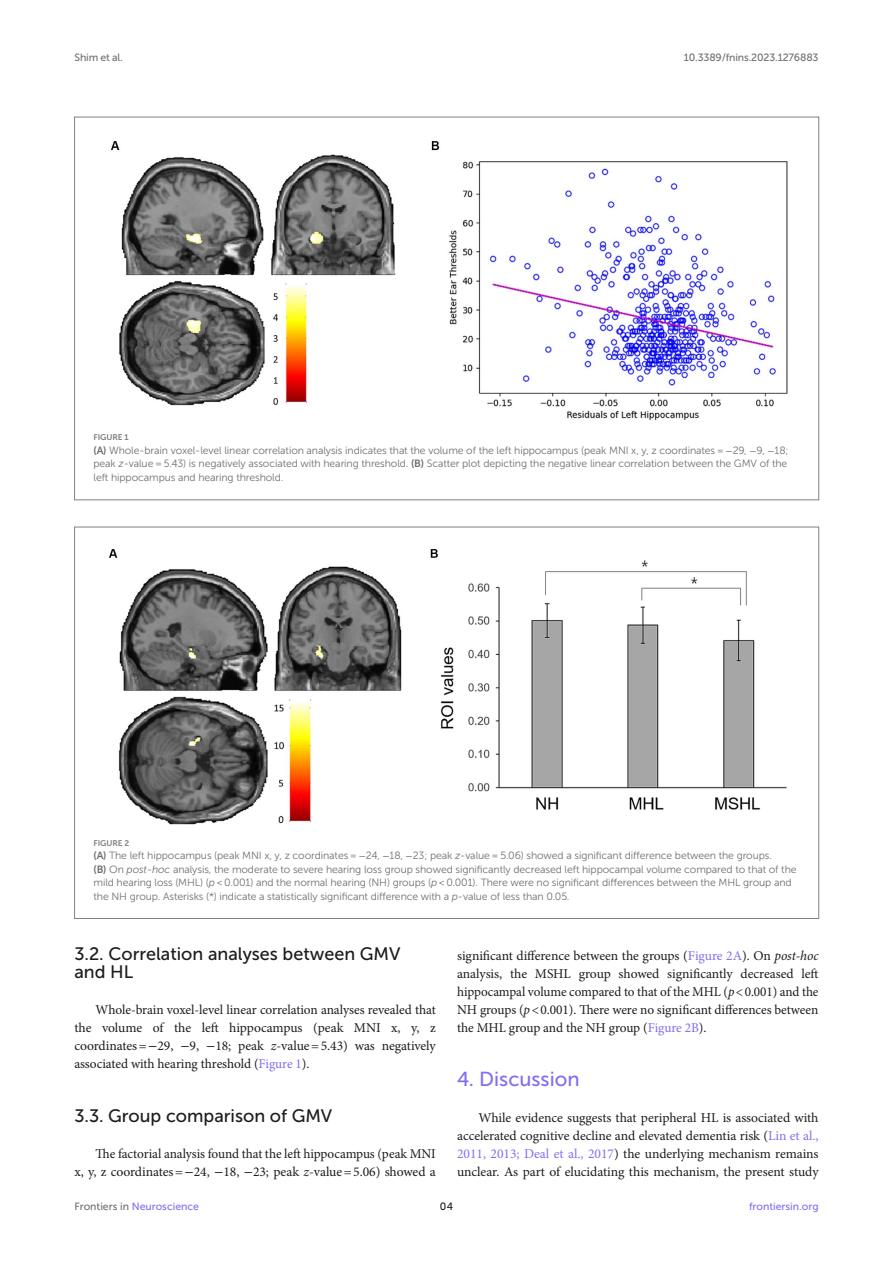
<style>
.page{position:relative;width:893px;height:1263px;background:#fff}
.page>*{position:absolute;margin:0;border:0;box-sizing:border-box;transform-origin:0 0}
.HEAD_1{font:20.25px "Museo Sans 500";color:#856df0}
.HEAD_2{font:18px/18px "Museo Sans 500";color:#1b1c1b}
.TEXT_FLUSH{font:13.5px/18px "Minion Pro";letter-spacing:-.005em;color:#1b1c1b;text-align:justify}
.FIG_LEG{font:10.5px/13.5px "Museo Sans 300";letter-spacing:-.01em;color:#706f70;text-align:justify}
.t1{font:10.5px "Museo Sans 500";color:#856df0}
.t2{font:10.5px "Museo Sans 500";letter-spacing:-.015em;color:#706f70}
.t3{font:10.5px "Museo Sans 500";color:#1b1c1b}
.FIG_HD{font:8.25px "Museo Sans 700";letter-spacing:-.01em;color:#7e7f7f}
.s1{font-family:"Museo Sans 700"}
.s2{font-family:"STIX General"}
.s3{font-style:italic}
.s4{color:#856df0}
.s5{color:#706f70}
</style>
<div class="page">
<img style="left:110px;top:141px;width:678px;height:279px">
<img style="left:109px;top:549px;width:678px;height:276px">
<p class="t2" style="left:74px;top:51px;width:50px">Shim et al.</p>
<p class="t2" style="left:684px;top:51px;width:136px">10.3389/fnins.2023.1276883</p>
<p class="FIG_HD" style="left:94px;top:433px;width:37px">FIGURE 1</p>
<p class="FIG_LEG" style="left:94px;top:444px;width:697px"><span class="s1">(A)</span> Whole-brain voxel-level linear correlation analysis indicates that the volume of the left hippocampus (peak MNI x, y, z coordinates = <span class="s2">−</span>29, <span class="s2">−</span>9, <span class="s2">−</span>18; peak <span class="s3">z</span>-value = 5.43) is negatively associated with hearing threshold. <span class="s1">(B)</span> Scatter plot depicting the negative linear correlation between the GMV of the left hippocampus and hearing threshold.</p>
<p class="FIG_HD" style="left:94px;top:838px;width:37px">FIGURE 2</p>
<p class="FIG_LEG" style="left:94px;top:849px;width:705px;text-align:left"><span class="s1">(A)</span> The left hippocampus (peak MNI x, y, z coordinates = <span class="s2">−</span>24, <span class="s2">−</span>18, <span class="s2">−</span>23; peak <span class="s3">z</span>-value = 5.06) showed a significant difference between the groups.<br><span class="s1">(B)</span> On <span class="s3">post-hoc</span> analysis, the moderate to severe hearing loss group showed significantly decreased left hippocampal volume compared to that of the mild hearing loss (MHL) (<span class="s3">p</span> &lt; 0.001) and the normal hearing (NH) groups (<span class="s3">p</span> &lt; 0.001). There were no significant differences between the MHL group and the NH group. Asterisks (*) indicate a statistically significant difference with a <span class="s3">p</span>-value of less than 0.05.</p>
<p class="HEAD_2" style="left:74px;top:945px;width:328px">3.2. Correlation analyses between GMV and HL</p>
<p class="TEXT_FLUSH" style="left:74px;top:1001px;width:363px;text-indent:21px">Whole-brain voxel-level linear correlation analyses revealed that the volume of the left hippocampus (peak MNI x, y, z coordinates=<span class="s2">−</span>29, <span class="s2">−</span>9, <span class="s2">−</span>18; peak <span class="s3">z</span>-value=5.43) was negatively associated with hearing threshold (<span class="s4">Figure 1</span>).</p>
<p class="HEAD_2" style="left:74px;top:1107px;width:259px">3.3. Group comparison of GMV</p>
<p class="TEXT_FLUSH" style="left:74px;top:1145px;width:363px;text-align:right">The factorial analysis found that the left hippocampus (peak MNI<br>x, y, z coordinates=<span class="s2">−</span>24, <span class="s2">−</span>18, <span class="s2">−</span>23; peak <span class="s3">z</span>-value=5.06) showed a</p>
<p class="TEXT_FLUSH" style="left:457px;top:947px;width:363px">significant difference between the groups (<span class="s4">Figure 2A</span>). On <span class="s3">post-hoc </span>analysis, the MSHL group showed significantly decreased left hippocampal volume compared to that of the MHL (<span class="s3">p</span>&lt;0.001) and the NH groups (<span class="s3">p</span>&lt;0.001). There were no significant differences between the MHL group and the NH group (<span class="s4">Figure 2B</span>).</p>
<p class="HEAD_1" style="left:457px;top:1068px;width:124px">4. Discussion</p>
<p class="TEXT_FLUSH" style="left:457px;top:1109px;width:363px;text-indent:21px">While evidence suggests that peripheral HL is associated with accelerated cognitive decline and elevated dementia risk (<span class="s4">Lin et al., 2011, 2013; Deal et al., 2017</span>) the underlying mechanism remains unclear. As part of elucidating this mechanism, the present study</p>
<p class="t1" style="left:74px;top:1200px;width:126px"><span class="s5">Frontiers in</span> Neuroscience</p>
<p class="t3" style="left:440px;top:1200px;width:15px">04</p>
<p class="t1" style="left:749px;top:1200px;width:71px">frontiersin.org</p>
</div>
